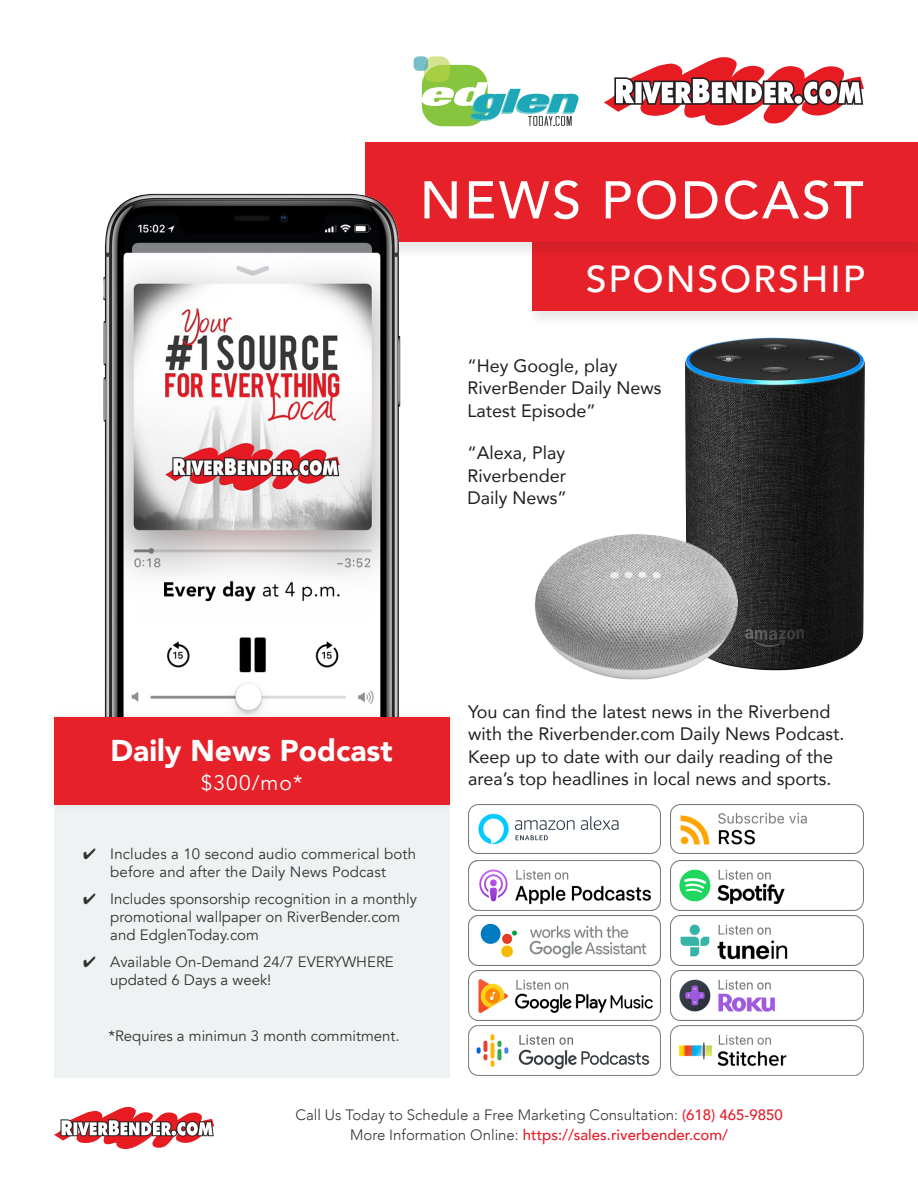
<style>
.page{position:relative;width:918px;height:1188px;background:#fff}
.page>*{position:absolute;margin:0;border:0;box-sizing:border-box;transform-origin:0 0}
.t1{font:500 52.5px "Avenir";letter-spacing:.05em;color:#fff}
.t2{font:500 37.5px "Avenir";letter-spacing:.05em;color:#fff}
.t3{font:900 30px "Avenir";color:#fff}
.t4{font:21px "Avenir";color:#fff}
.t5{font:18px/22.5px "Avenir";color:#231f20}
.t6{font:15px/18px "Avenir";color:#323332}
.t7{font:300 15px "Avenir";color:#323332}
.t8{font:500 15px "Avenir";color:#e61d29}
.s1{font-weight:500;color:#e61d29}
.s2{font-weight:300;color:#323332}
</style>
<div class="page">
<img style="left:685px;top:337px;width:180px;height:334px">
<div style="left:527px;top:236px;width:391px;height:92px;background:#f4f4f4"></div>
<div style="left:533px;top:236px;width:385px;height:75px;background:#e62129"></div>
<div style="left:360px;top:143px;width:558px;height:115px;background:#231f20;opacity:.1"></div>
<div style="left:365px;top:143px;width:553px;height:99px;background:#e62129"></div>
<div style="left:54px;top:804px;width:395px;height:274px;background:#eff2f3"></div>
<img style="left:103px;top:192px;width:298px;height:517px">
<img style="left:468px;top:804px;width:193px;height:50px">
<img style="left:468px;top:861px;width:193px;height:49px">
<img style="left:468px;top:916px;width:193px;height:49px">
<img style="left:468px;top:971px;width:193px;height:49px">
<img style="left:468px;top:1026px;width:193px;height:49px">
<img style="left:671px;top:1026px;width:192px;height:49px">
<img style="left:671px;top:916px;width:192px;height:49px">
<img style="left:671px;top:971px;width:192px;height:49px">
<img style="left:671px;top:861px;width:192px;height:49px">
<img style="left:671px;top:804px;width:192px;height:50px">
<div style="left:46px;top:709px;width:411px;height:104px;background:#231f20;opacity:.1"></div>
<div style="left:54px;top:717px;width:395px;height:87px;background:#e62129"></div>
<svg style="left:54px;top:1107px;width:160px;height:42px"></svg>
<img style="left:535px;top:529px;width:216px;height:151px">
<svg style="left:604px;top:57px;width:260px;height:69px"></svg>
<svg style="left:414px;top:56px;width:165px;height:70px"></svg>
<p class="t1" style="left:420px;top:155px;width:445px">NEWS PODCAST</p>
<p class="t2" style="left:586px;top:247px;width:281px">SPONSORSHIP</p>
<p class="t5" style="left:467px;top:354px;width:196px">“Hey Google, play<br>RiverBender Daily News<br>Latest Episode”</p>
<p class="t5" style="left:467px;top:441px;width:101px;text-align:justify">“Alexa, Play Riverbender Daily News”</p>
<p class="t3" style="left:111px;top:725px;width:284px">Daily News Podcast</p>
<p class="t4" style="left:201px;top:770px;width:103px">$300/mo*</p>
<p class="t6" style="left:83px;top:845px;width:334px;text-align:center">✔ Includes a 10 second audio commerical both before and after the Daily News Podcast</p>
<p class="t6" style="left:110px;top:890px;width:308px;text-indent:-27px">✔ Includes sponsorship recognition in a monthly promotional wallpaper on RiverBender.com and EdglenToday.com</p>
<p class="t6" style="left:110px;top:953px;width:285px;text-indent:-27px">✔ Available On-Demand 24/7 EVERYWHERE updated 6 Days a week!</p>
<p class="t6" style="left:108px;top:1027px;width:293px">*Requires a minimun 3 month commitment.</p>
<p class="t5" style="left:468px;top:700px;width:378px">You can find the latest news in the Riverbend with the Riverbender.com Daily News Podcast.<br>Keep up to date with our daily reading of the area’s top headlines in local news and sports.</p>
<p class="t7" style="left:295px;top:1106px;width:489px">Call Us Today to Schedule a Free Marketing Consultation: <span class="s1">(618) 465-9850</span></p>
<p class="t8" style="left:350px;top:1121px;width:379px"><span class="s2">More Information Online:</span> https://sales.riverbender.com/</p>
</div>
